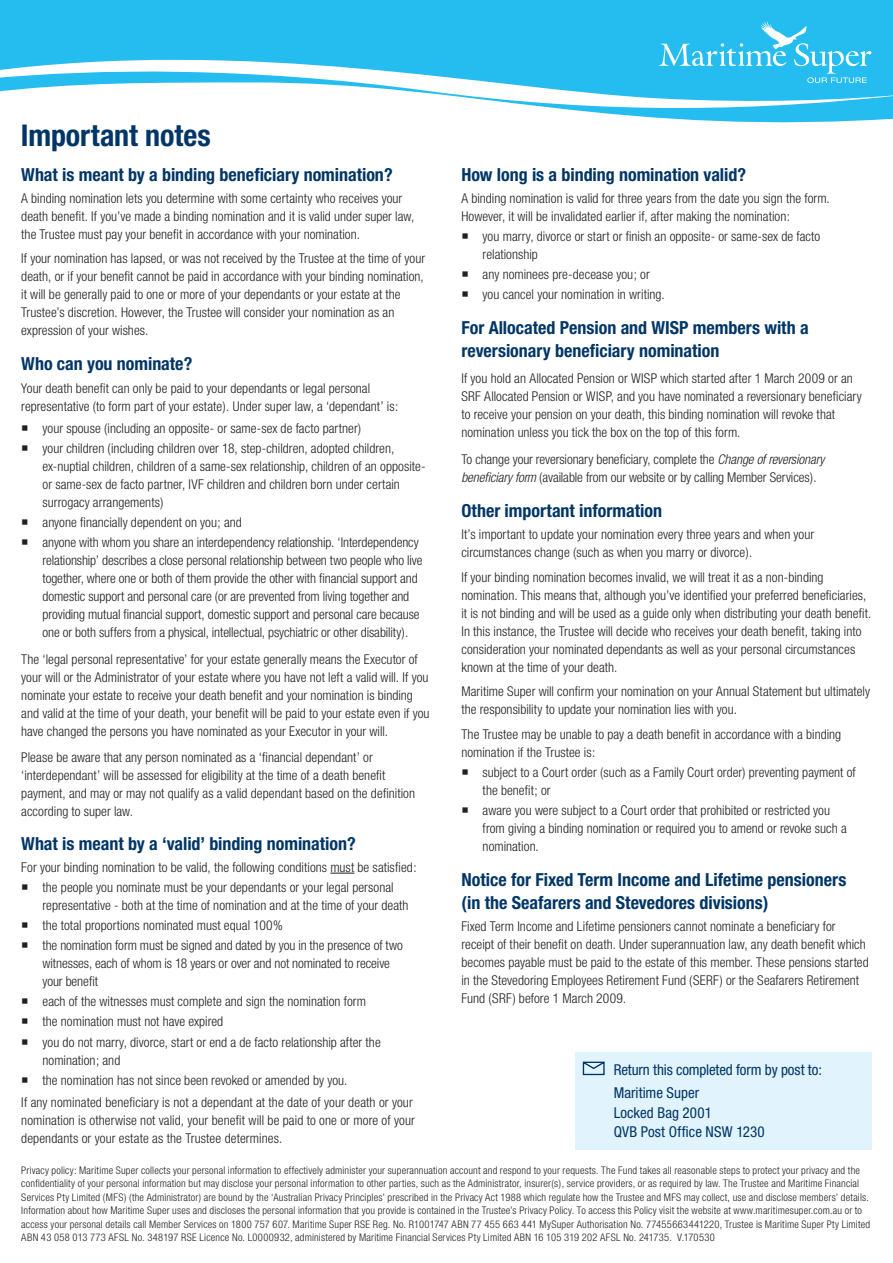
<style>
.page{position:relative;width:893px;height:1263px;background:#fff}
.page>*{position:absolute;margin:0;border:0;box-sizing:border-box;transform-origin:0 0}
.t1{font:700 condensed 30px "Helvetica Neue";letter-spacing:-.005em;color:#003667}
.Subhead{font:700 condensed 18px/22.5px "Helvetica Neue";color:#003667}
.Body{font:condensed 15px/19.5px "Helvetica Neue";color:#003667}
.Body-2{font:300 condensed 13.5px/18px "Helvetica Neue";letter-spacing:.005em;color:#231f20}
.t2{font:300 condensed 10.5px/13.5px "Helvetica Neue";letter-spacing:.02em;color:#231f20}
.s1{font-style:italic}
</style>
<div class="page">
<svg style="left:0;top:0;width:893px;height:123px;fill:#25bdef"></svg>
<svg style="left:659px;top:21px;width:212px;height:62px;background:#40c5f0"></svg>
<svg style="left:330px;top:873px;width:24px;height:1px"></svg>
<div style="left:575px;top:1052px;width:297px;height:97px;background:#e1f3fc"></div>
<svg style="left:582px;top:1061px;width:23px;height:15px"></svg>
<h1 class="t1" style="left:21px;top:117px;width:191px">Important notes</h1>
<p class="Subhead" style="left:21px;top:163px;width:373px">What is meant by a binding beneficiary nomination?</p>
<p class="Body-2" style="left:21px;top:189px;width:395px">A binding nomination lets you determine with some certainty who receives your death benefit. If you’ve made a binding nomination and it is valid under super law, the Trustee must pay your benefit in accordance with your nomination.</p>
<p class="Body-2" style="left:21px;top:249px;width:405px">If your nomination has lapsed, or was not received by the Trustee at the time of your death, or if your benefit cannot be paid in accordance with your binding nomination, it will be generally paid to one or more of your dependants or your estate at the Trustee’s discretion. However, the Trustee will consider your nomination as an expression of your wishes.</p>
<p class="Subhead" style="left:21px;top:353px;width:173px">Who can you nominate?</p>
<p class="Body-2" style="left:21px;top:379px;width:379px">Your death benefit can only be paid to your dependants or legal personal representative (to form part of your estate). Under super law, a ‘dependant’ is:</p>
<p class="Body-2" style="left:43px;top:419px;width:320px">your spouse (including an opposite- or same-sex de facto partner)</p>
<p class="Body-2" style="left:43px;top:439px;width:385px">your children (including children over 18, step-children, adopted children, ex-nuptial children, children of a same-sex relationship, children of an opposite&shy;or same-sex de facto partner, IVF children and children born under certain surrogacy arrangements)</p>
<p class="Body-2" style="left:43px;top:513px;width:201px">anyone financially dependent on you; and</p>
<p class="Body-2" style="left:43px;top:533px;width:381px">anyone with whom you share an interdependency relationship. ‘Interdependency relationship’ describes a close personal relationship between two people who live together, where one or both of them provide the other with financial support and domestic support and personal care (or are prevented from living together and providing mutual financial support, domestic support and personal care because one or both suffers from a physical, intellectual, psychiatric or other disability).</p>
<p class="Body-2" style="left:21px;top:650px;width:410px">The ‘legal personal representative’ for your estate generally means the Executor of your will or the Administrator of your estate where you have not left a valid will. If you nominate your estate to receive your death benefit and your nomination is binding and valid at the time of your death, your benefit will be paid to your estate even if you have changed the persons you have nominated as your Executor in your will.</p>
<p class="Body-2" style="left:21px;top:748px;width:395px">Please be aware that any person nominated as a ‘financial dependant’ or ‘interdependant’ will be assessed for eligibility at the time of a death benefit payment, and may or may not qualify as a valid dependant based on the definition according to super law.</p>
<p class="Subhead" style="left:21px;top:832px;width:336px">What is meant by a ‘valid’ binding nomination?</p>
<p class="Body-2" style="left:21px;top:858px;width:397px">For your binding nomination to be valid, the following conditions must be satisfied:</p>
<p class="Body-2" style="left:43px;top:878px;width:367px">the people you nominate must be your dependants or your legal personal representative - both at the time of nomination and at the time of your death</p>
<p class="Body-2" style="left:43px;top:916px;width:242px">the total proportions nominated must equal 100%</p>
<p class="Body-2" style="left:43px;top:936px;width:362px">the nomination form must be signed and dated by you in the presence of two witnesses, each of whom is 18 years or over and not nominated to receive your benefit</p>
<p class="Body-2" style="left:43px;top:992px;width:325px">each of the witnesses must complete and sign the nomination form</p>
<p class="Body-2" style="left:43px;top:1012px;width:182px">the nomination must not have expired</p>
<p class="Body-2" style="left:43px;top:1033px;width:340px">you do not marry, divorce, start or end a de facto relationship after the nomination; and</p>
<p class="Body-2" style="left:43px;top:1071px;width:306px">the nomination has not since been revoked or amended by you.</p>
<p class="Body-2" style="left:21px;top:1093px;width:395px">If any nominated beneficiary is not a dependant at the date of your death or your nomination is otherwise not valid, your benefit will be paid to one or more of your dependants or your estate as the Trustee determines.</p>
<p class="Subhead" style="left:461px;top:163px;width:286px">How long is a binding nomination valid?</p>
<p class="Body-2" style="left:461px;top:189px;width:370px">A binding nomination is valid for three years from the date you sign the form.<br>However, it will be invalidated earlier if, after making the nomination:</p>
<p class="Body-2" style="left:483px;top:227px;width:339px">you marry, divorce or start or finish an opposite- or same-sex de facto relationship</p>
<p class="Body-2" style="left:483px;top:265px;width:169px">any nominees pre-decease you; or</p>
<p class="Body-2" style="left:483px;top:285px;width:184px">you cancel your nomination in writing.</p>
<p class="Subhead" style="left:461px;top:317px;width:349px">For Allocated Pension and WISP members with a reversionary beneficiary nomination</p>
<p class="Body-2" style="left:461px;top:370px;width:402px">If you hold an Allocated Pension or WISP which started after 1 March 2009 or an SRF Allocated Pension or WISP, and you have nominated a reversionary beneficiary to receive your pension on your death, this binding nomination will revoke that nomination unless you tick the box on the top of this form.</p>
<p class="Body-2" style="left:461px;top:450px;width:364px">To change your reversionary beneficiary, complete the <span class="s1">Change of reversionary beneficiary form</span> (available from our website or by calling Member Services).</p>
<p class="Subhead" style="left:461px;top:499px;width:202px">Other important information</p>
<p class="Body-2" style="left:461px;top:526px;width:354px">It’s important to update your nomination every three years and when your circumstances change (such as when you marry or divorce).</p>
<p class="Body-2" style="left:461px;top:568px;width:412px">If your binding nomination becomes invalid, we will treat it as a non-binding nomination. This means that, although you’ve identified your preferred beneficiaries, it is not binding and will be used as a guide only when distributing your death benefit.<br>In this instance, the Trustee will decide who receives your death benefit, taking into consideration your nominated dependants as well as your personal circumstances known at the time of your death.</p>
<p class="Body-2" style="left:461px;top:682px;width:410px">Maritime Super will confirm your nomination on your Annual Statement but ultimately the responsibility to update your nomination lies with you.</p>
<p class="Body-2" style="left:461px;top:725px;width:381px">The Trustee may be unable to pay a death benefit in accordance with a binding nomination if the Trustee is:</p>
<p class="Body-2" style="left:483px;top:763px;width:375px">subject to a Court order (such as a Family Court order) preventing payment of the benefit; or</p>
<p class="Body-2" style="left:483px;top:801px;width:366px">aware you were subject to a Court order that prohibited or restricted you from giving a binding nomination or required you to amend or revoke such a nomination.</p>
<p class="Subhead" style="left:461px;top:868px;width:386px">Notice for Fixed Term Income and Lifetime pensioners (in the Seafarers and Stevedores divisions)</p>
<p class="Body-2" style="left:461px;top:917px;width:409px">Fixed Term Income and Lifetime pensioners cannot nominate a beneficiary for receipt of their benefit on death. Under superannuation law, any death benefit which becomes payable must be paid to the estate of this member. These pensions started in the Stevedoring Employees Retirement Fund (SERF) or the Seafarers Retirement Fund (SRF) before 1 March 2009.</p>
<p class="Body" style="left:614px;top:1059px;width:210px">Return this completed form by post to:</p>
<p class="Body" style="left:614px;top:1083px;width:153px">Maritime Super<br>Locked Bag 2001<br>QVB Post Office NSW 1230</p>
<p class="t2" style="left:21px;top:1163px;width:850px">Privacy policy: Maritime Super collects your personal information to effectively administer your superannuation account and respond to your requests. The Fund takes all reasonable steps to protect your privacy and the confidentiality of your personal information but may disclose your personal information to other parties, such as the Administrator, insurer(s), service providers, or as required by law. The Trustee and Maritime Financial Services Pty Limited (MFS) (the Administrator) are bound by the ‘Australian Privacy Principles’ prescribed in the Privacy Act 1988 which regulate how the Trustee and MFS may collect, use and disclose members’ details.<br>Information about how Maritime Super uses and discloses the personal information that you provide is contained in the Trustee’s Privacy Policy. To access this Policy visit the website at www.maritimesuper.com.au or to access your personal details call Member Services on 1800 757 607. Maritime Super RSE Reg. No. R1001747 ABN 77 455 663 441 MySuper Authorisation No. 77455663441220, Trustee is Maritime Super Pty Limited ABN 43 058 013 773 AFSL No. 348197 RSE Licence No. L0000932, administered by Maritime Financial Services Pty Limited ABN 16 105 319 202 AFSL No. 241735. V.170530</p>
</div>
